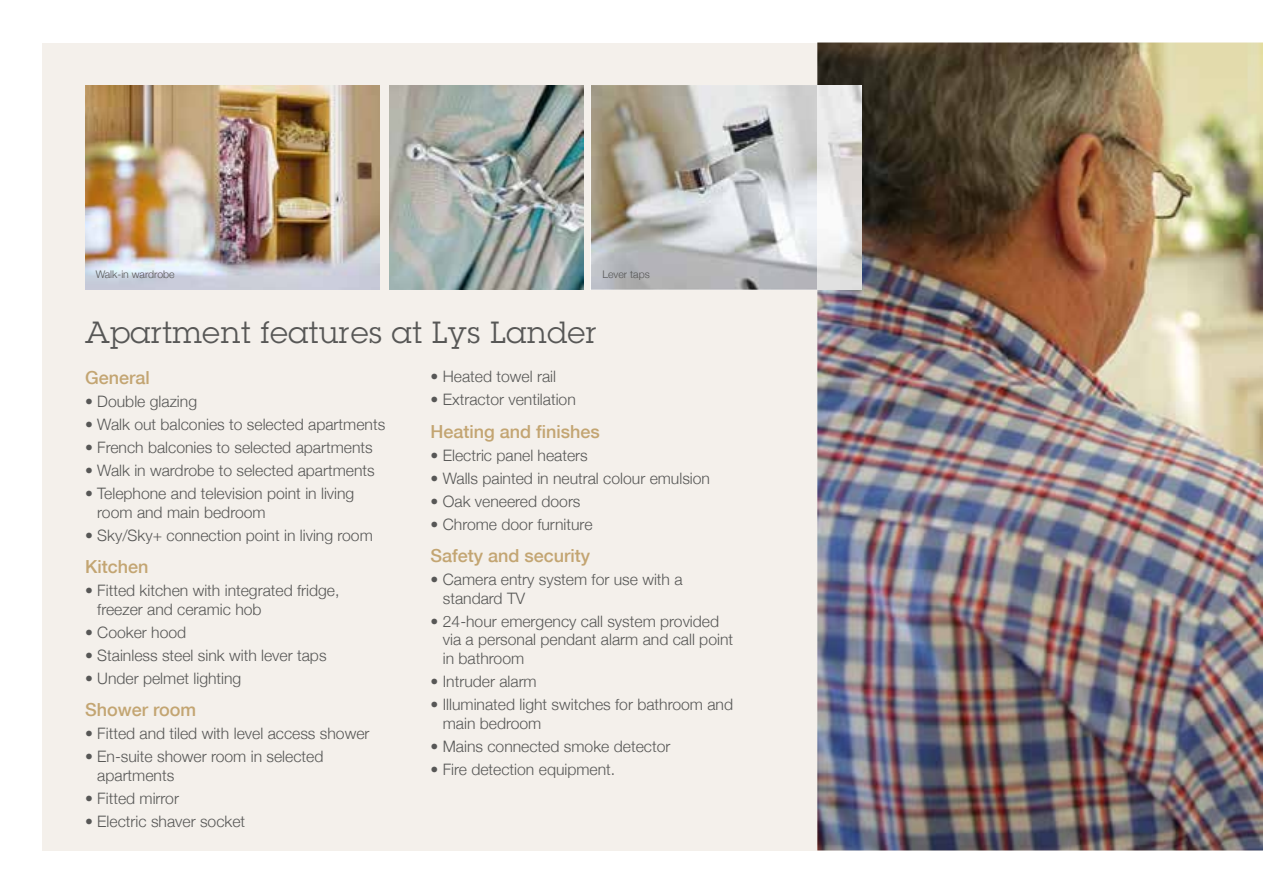
<style>
.page{position:relative;width:1263px;height:893px;background:#fff}
.page>*{position:absolute;margin:0;border:0;box-sizing:border-box;transform-origin:0 0}
.t1{font:30px "Lubalin Graph Std";letter-spacing:.02em;color:#575756}
.t2{font:500 18px "Helvetica Neue";color:#c3a572}
.t3{font:300 15.75px/18.8px "Helvetica Neue";color:#575756}
.t4{font:300 10.5px "Helvetica Neue";color:#575756}
</style>
<div class="page">
<div style="left:43px;top:43px;width:1220px;height:807px;background:#f4f0eb"></div>
<img style="left:817px;top:43px;width:446px;height:807px">
<img style="left:85px;top:85px;width:295px;height:205px">
<img style="left:591px;top:85px;width:226px;height:205px">
<img style="left:389px;top:85px;width:194px;height:205px">
<img style="left:817px;top:85px;width:45px;height:205px">
<p class="t4" style="left:96px;top:268px;width:80px">Walk-in wardrobe</p>
<p class="t4" style="left:602px;top:268px;width:49px">Lever taps</p>
<h1 class="t1" style="left:85px;top:313px;width:513px">Apartment features at Lys Lander</h1>
<p class="t2" style="left:85px;top:367px;width:66px">General</p>
<p class="t3" style="left:85px;top:392px;width:114px">• Double glazing</p>
<p class="t3" style="left:85px;top:415px;width:302px">• Walk out balconies to selected apartments</p>
<p class="t3" style="left:85px;top:438px;width:289px">• French balconies to selected apartments</p>
<p class="t3" style="left:85px;top:461px;width:291px">• Walk in wardrobe to selected apartments</p>
<p class="t3" style="left:97px;top:484px;width:259px;text-indent:-12px">• Telephone and television point in living room and main bedroom</p>
<p class="t3" style="left:85px;top:526px;width:289px">• Sky/Sky+ connection point in living room</p>
<p class="t2" style="left:85px;top:556px;width:65px">Kitchen</p>
<p class="t3" style="left:97px;top:581px;width:244px;text-indent:-12px">• Fitted kitchen with integrated fridge, freezer and ceramic hob</p>
<p class="t3" style="left:85px;top:623px;width:103px">• Cooker hood</p>
<p class="t3" style="left:85px;top:646px;width:243px">• Stainless steel sink with lever taps</p>
<p class="t3" style="left:85px;top:669px;width:158px">• Under pelmet lighting</p>
<p class="t2" style="left:85px;top:699px;width:113px">Shower room</p>
<p class="t3" style="left:85px;top:724px;width:286px">• Fitted and tiled with level access shower</p>
<p class="t3" style="left:97px;top:747px;width:228px;text-indent:-12px">• En-suite shower room in selected apartments</p>
<p class="t3" style="left:85px;top:789px;width:95px">• Fitted mirror</p>
<p class="t3" style="left:85px;top:812px;width:162px">• Electric shaver socket</p>
<p class="t3" style="left:431px;top:367px;width:127px">• Heated towel rail</p>
<p class="t3" style="left:431px;top:390px;width:147px">• Extractor ventilation</p>
<p class="t2" style="left:431px;top:420px;width:171px">Heating and finishes</p>
<p class="t3" style="left:431px;top:445px;width:159px">• Electric panel heaters</p>
<p class="t3" style="left:431px;top:468px;width:281px">• Walls painted in neutral colour emulsion</p>
<p class="t3" style="left:431px;top:491px;width:151px">• Oak veneered doors</p>
<p class="t3" style="left:431px;top:514px;width:163px">• Chrome door furniture</p>
<p class="t2" style="left:431px;top:545px;width:161px">Safety and security</p>
<p class="t3" style="left:443px;top:570px;width:241px;text-indent:-12px">• Camera entry system for use with a standard TV</p>
<p class="t3" style="left:443px;top:611px;width:292px;text-indent:-12px">• 24-hour emergency call system provided via a personal pendant alarm and call point in bathroom</p>
<p class="t3" style="left:431px;top:672px;width:108px">• Intruder alarm</p>
<p class="t3" style="left:443px;top:695px;width:292px;text-indent:-12px">• Illuminated light switches for bathroom and main bedroom</p>
<p class="t3" style="left:431px;top:736px;width:241px">• Mains connected smoke detector</p>
<p class="t3" style="left:431px;top:759px;width:186px">• Fire detection equipment.</p>
</div>
